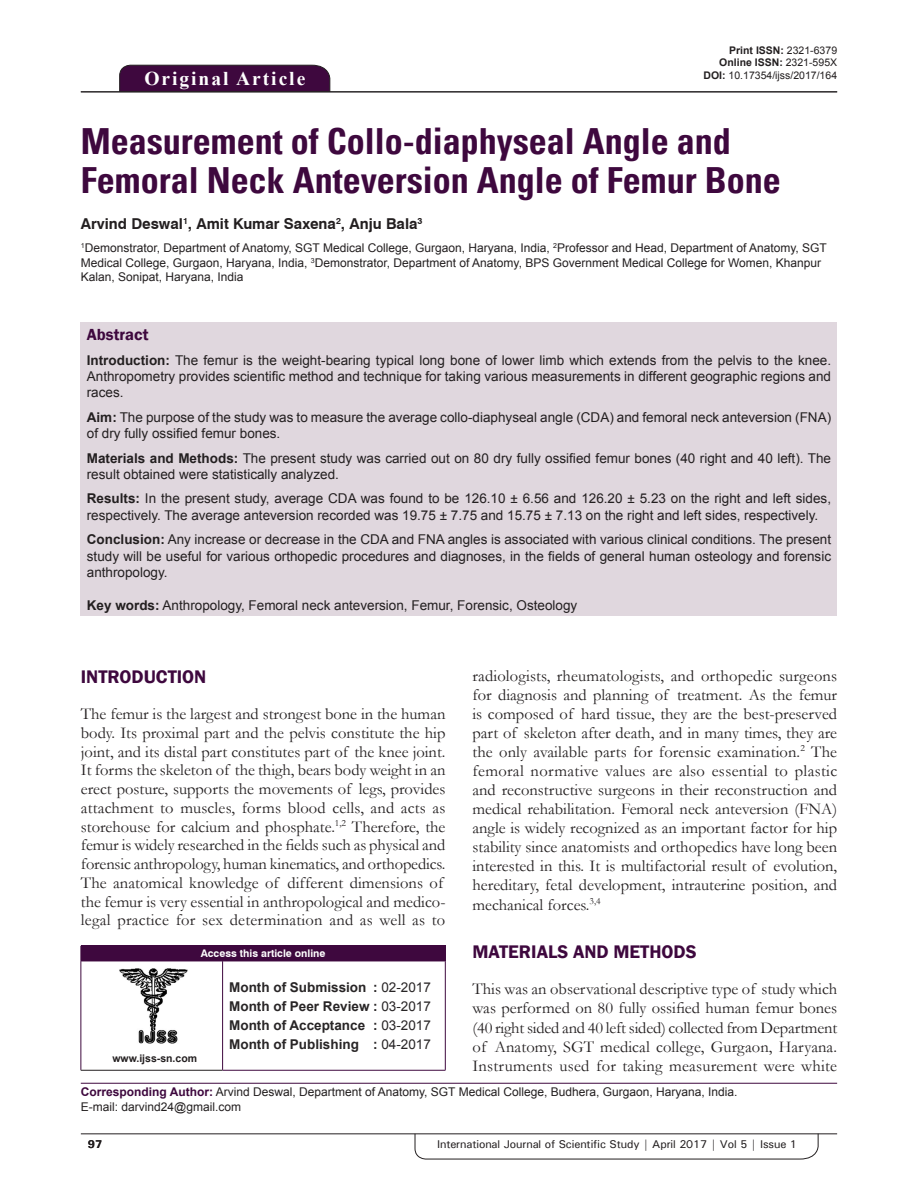
<style>
.page{position:relative;width:918px;height:1188px;background:#fff}
.page>*{position:absolute;margin:0;border:0;box-sizing:border-box;transform-origin:0 0}
.AT{font:700 condensed 36px/39px "Univers";color:#3e083e}
.AH{font:700 19.5px "Times New Roman";letter-spacing:.1em;color:#fff}
.t1{font:600 18.75px "Franklin Gothic";color:#3e083e}
.TX{font:16.5px/19px "Garamond";color:#231f20;text-align:justify}
.ABSH{font:600 16.5px "Franklin Gothic";color:#3e083e}
.AU{font:700 15px "Swiss 721 BT";color:#231f20}
.ABS{font:13.5px/16.2px "Arial";color:#231f20}
.HIS{font:700 13.5px/18.8px "Arial";color:#282526;text-align:justify}
.KWD{font:13.5px "Arial";color:#231f20}
.AFF{font:12px/14.4px "Arial";color:#231f20}
.ADD{font:12px/14.4px "Arial";color:#231f20}
.RF{font:500 11.25px "Univers";letter-spacing:-.01em;color:#231f20}
.t2{font:700 11.25px "Univers";color:#231f20}
.DOI{font:700 10.5px "Arial";color:#231f20}
.DOI-2{font:10.5px "Arial";color:#231f20}
.AAO{font:700 10.5px "Swiss 721 BT";color:#fff}
.Web{font:700 10.5px "Arial";color:#231f20}
.s1{font-weight:400}
.s2{font-weight:700}
.s3{font-weight:700;color:#3e083e}
</style>
<div class="page">
<svg style="left:415px;top:1133px;width:404px;height:26px"></svg>
<hr style="left:81px;top:1134px;width:756px;height:1px;background:#231f20">
<div style="left:119px;top:65px;width:211px;height:26px;background:#3e083e"></div>
<hr style="left:81px;top:91px;width:756px;height:1px;background:#231f20">
<div style="left:81px;top:322px;width:756px;height:294px;background:#e0d7de"></div>
<img style="left:119px;top:968px;width:69px;height:76px">
<div style="left:81px;top:946px;width:364px;height:15px;background:#3e083e"></div>
<svg style="left:445px;top:946px;width:1px;height:15px"></svg>
<hr style="left:81px;top:961px;width:142px;height:1px;background:#3e083e">
<hr style="left:81px;top:961px;width:1px;height:109px;background:#3e083e">
<hr style="left:81px;top:1070px;width:142px;height:1px;background:#231f20">
<hr style="left:223px;top:961px;width:223px;height:1px;background:#3e083e">
<hr style="left:222px;top:961px;width:1px;height:109px;background:#3e083e">
<hr style="left:445px;top:961px;width:1px;height:109px;background:#3e083e">
<hr style="left:223px;top:1070px;width:223px;height:1px;background:#3e083e">
<hr style="left:81px;top:1083px;width:756px;height:1px;background:#3e083e">
<p class="AH" style="left:144px;top:65px;width:162px">Original Article</p>
<p class="DOI" style="left:729px;top:43px;width:109px">Print ISSN: <span class="s1">2321-6379</span></p>
<p class="DOI" style="left:719px;top:56px;width:119px">Online ISSN: <span class="s1">2321-595X</span></p>
<p class="DOI-2" style="left:704px;top:68px;width:135px"><span class="s2">DOI:</span> 10.17354/ijss/2017/164</p>
<p class="AT" style="left:81px;top:122px;width:701px">Measurement of Collo-diaphyseal Angle and<br>Femoral Neck Anteversion Angle of Femur Bone</p>
<p class="AU" style="left:81px;top:213px;width:343px">Arvind Deswal<sup>1</sup>, Amit Kumar Saxena<sup>2</sup>, Anju Bala<sup>3</sup></p>
<p class="AFF" style="left:81px;top:241px;width:748px"><sup>1</sup>Demonstrator, Department of Anatomy, SGT Medical College, Gurgaon, Haryana, India, <sup>2</sup>Professor and Head, Department of Anatomy, SGT<br>Medical College, Gurgaon, Haryana, India, <sup>3</sup>Demonstrator, Department of Anatomy, BPS Government Medical College for Women, Khanpur<br>Kalan, Sonipat, Haryana, India</p>
<p class="ABSH" style="left:87px;top:324px;width:63px">Abstract</p>
<p class="ABS" style="left:87px;top:352px;width:746px;text-align:justify"><span class="s2">Introduction:</span> The femur is the weight-bearing typical long bone of lower limb which extends from the pelvis to the knee.<br>Anthropometry provides scientific method and technique for taking various measurements in different geographic regions and races.</p>
<p class="ABS" style="left:87px;top:409px;width:746px"><span class="s2">Aim:</span> The purpose of the study was to measure the average collo-diaphyseal angle (CDA) and femoral neck anteversion (FNA) of dry fully ossified femur bones.</p>
<p class="ABS" style="left:87px;top:450px;width:746px"><span class="s2">Materials and Methods:</span> The present study was carried out on 80 dry fully ossified femur bones (40 right and 40 left). The result obtained were statistically analyzed.</p>
<p class="ABS" style="left:87px;top:491px;width:746px"><span class="s2">Results:</span> In the present study, average CDA was found to be 126.10 ± 6.56 and 126.20 ± 5.23 on the right and left sides, respectively. The average anteversion recorded was 19.75 ± 7.75 and 15.75 ± 7.13 on the right and left sides, respectively.</p>
<p class="ABS" style="left:87px;top:531px;width:746px;text-align:justify"><span class="s2">Conclusion:</span> Any increase or decrease in the CDA and FNA angles is associated with various clinical conditions. The present study will be useful for various orthopedic procedures and diagnoses, in the fields of general human osteology and forensic anthropology.</p>
<p class="KWD" style="left:87px;top:596px;width:492px"><span class="s2">Key words:</span> Anthropology, Femoral neck anteversion, Femur, Forensic, Osteology</p>
<p class="TX" style="left:473px;top:666px;width:366px">radiologists, rheumatologists, and orthopedic surgeons for diagnosis and planning of treatment. As the femur is composed of hard tissue, they are the best-preserved part of skeleton after death, and in many times, they are the only available parts for forensic examination.<sup>2</sup> The femoral normative values are also essential to plastic and reconstructive surgeons in their reconstruction and medical rehabilitation. Femoral neck anteversion (FNA) angle is widely recognized as an important factor for hip stability since anatomists and orthopedics have long been interested in this. It is multifactorial result of evolution, hereditary, fetal development, intrauterine position, and mechanical forces.<sup>3,4</sup></p>
<h1 class="t1" style="left:473px;top:940px;width:226px">MATERIALS AND METHODS</h1>
<p class="TX" style="left:473px;top:979px;width:366px">This was an observational descriptive type of study which was performed on 80 fully ossified human femur bones (40 right sided and 40 left sided) collected from Department of Anatomy, SGT medical college, Gurgaon, Haryana.<br>Instruments used for taking measurement were white</p>
<h1 class="t1" style="left:81px;top:665px;width:127px">INTRODUCTION</h1>
<p class="TX" style="left:81px;top:704px;width:366px;text-align:left">The femur is the largest and strongest bone in the human body. Its proximal part and the pelvis constitute the hip joint, and its distal part constitutes part of the knee joint.<br>It forms the skeleton of the thigh, bears body weight in an erect posture, supports the movements of legs, provides attachment to muscles, forms blood cells, and acts as storehouse for calcium and phosphate.<sup>1,2</sup> Therefore, the femur is widely researched in the fields such as physical and forensic anthropology, human kinematics, and orthopedics.<br>The anatomical knowledge of different dimensions of the femur is very essential in anthropological and medico&shy;legal practice for sex determination and as well as to</p>
<p class="AAO" style="left:201px;top:946px;width:126px">Access this article online</p>
<p class="HIS" style="left:229px;top:979px;width:203px">Month of Submission : <span class="s1">02-2017<br></span>Month of Peer Review : <span class="s1">03-2017<br></span>Month of Acceptance : <span class="s1">03-2017<br></span>Month of Publishing : <span class="s1">04-2017</span></p>
<p class="ADD" style="left:81px;top:1085px;width:658px"><span class="s3">Corresponding Author:</span> Arvind Deswal, Department of Anatomy, SGT Medical College, Budhera, Gurgaon, Haryana, India.<br>E-mail: darvind24@gmail.com</p>
<p class="Web" style="left:112px;top:1052px;width:86px">www.ijss-sn.com</p>
<p class="t2" style="left:88px;top:1137px;width:16px">97</p>
<p class="RF" style="left:437px;top:1137px;width:361px">International Journal of Scientific Study | April 2017 | Vol 5 | Issue 1</p>
</div>
